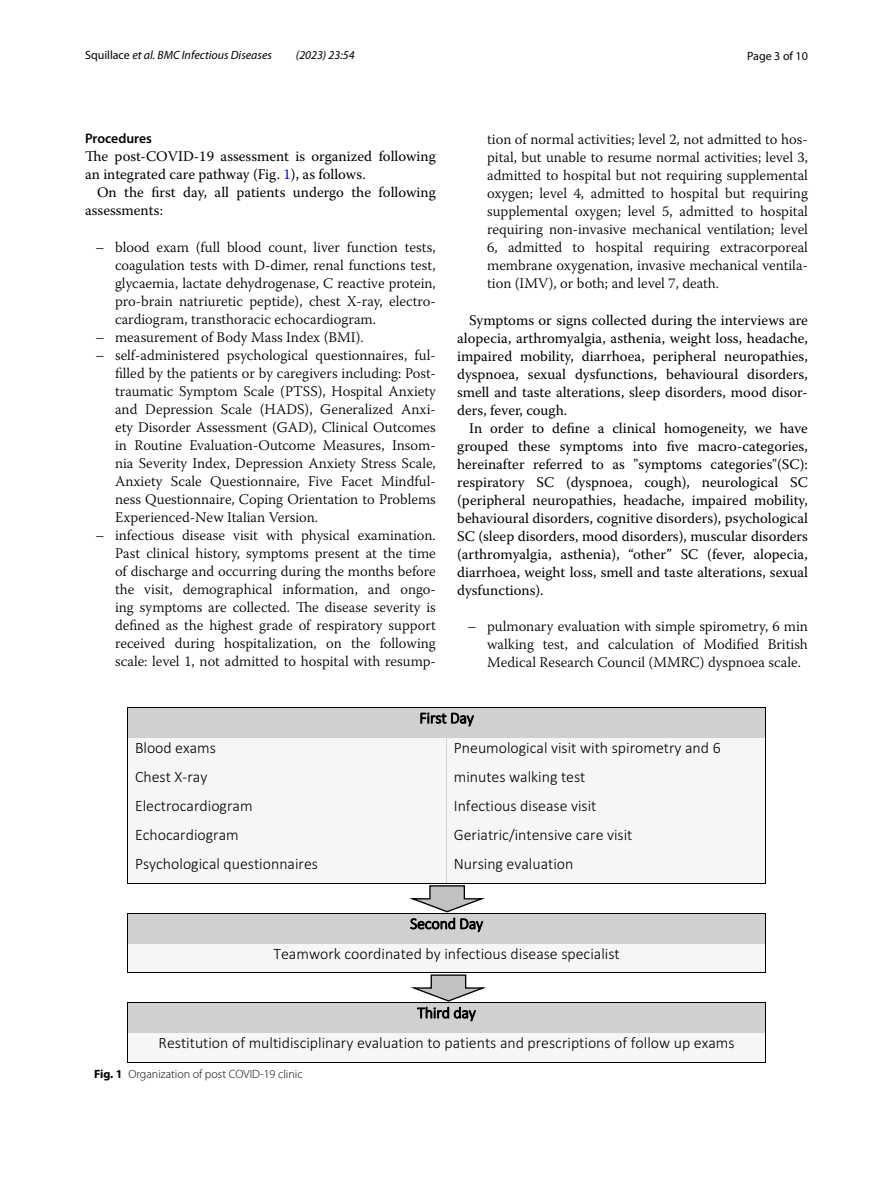
<style>
.page{position:relative;width:893px;height:1187px;background:#fff}
.page>*{position:absolute;margin:0;border:0;box-sizing:border-box;transform-origin:0 0}
.t1{font:300 15.9px/29.1px "Calibri";color:#000}
.t2{font:300 14.7px/18px "Warnock Pro";color:#000;text-align:justify}
.t3{font:14.7px/18px "Warnock Pro";color:#000}
.t4{font:600 13.8px "Myriad Pro";color:#000}
.t5{font:italic 12px "Myriad Pro";color:#000}
.t6{font:300 12px "Myriad Pro";color:#000}
.t7{font:12px "Myriad Pro";color:#000}
.s1{font-style:normal}
.s2{color:#00f}
.s3{font-weight:700}
</style>
<div class="page">
<div style="left:128px;top:708px;width:637px;height:29px;background:#cfd0d0"></div>
<hr style="left:128px;top:707px;width:637px;height:1px;background:#000">
<div style="left:128px;top:737px;width:318px;height:146px;background:#f5f6f6"></div>
<div style="left:447px;top:737px;width:318px;height:146px;background:#f5f6f6"></div>
<hr style="left:128px;top:737px;width:318px;height:1px;background:#cfd0d0">
<hr style="left:447px;top:737px;width:318px;height:1px;background:#cfd0d0">
<svg style="left:765px;top:707px;width:1px;height:30px"></svg>
<hr style="left:128px;top:737px;width:1px;height:146px;background:#000">
<hr style="left:446px;top:737px;width:1px;height:146px;background:#cfd0d0">
<hr style="left:765px;top:737px;width:1px;height:146px;background:#000">
<hr style="left:129px;top:883px;width:317px;height:1px;background:#000">
<hr style="left:447px;top:883px;width:318px;height:1px;background:#000">
<div style="left:128px;top:913px;width:637px;height:29px;background:#cfd0d0"></div>
<hr style="left:129px;top:912px;width:636px;height:1px;background:#000">
<div style="left:128px;top:943px;width:637px;height:29px;background:#f5f6f6"></div>
<hr style="left:128px;top:942px;width:637px;height:1px;background:#cfd0d0">
<hr style="left:129px;top:972px;width:636px;height:1px;background:#000">
<svg style="left:765px;top:913px;width:1px;height:60px"></svg>
<div style="left:135px;top:1002px;width:623px;height:29px;background:#cfd0d0"></div>
<hr style="left:129px;top:1002px;width:636px;height:1px;background:#000">
<div style="left:128px;top:1032px;width:637px;height:29px;background:#f5f6f6"></div>
<hr style="left:128px;top:1031px;width:637px;height:1px;background:#cfd0d0">
<svg style="left:128px;top:1002px;width:1px;height:31px"></svg>
<hr style="left:128px;top:1061px;width:637px;height:1px;background:#000">
<svg style="left:765px;top:1002px;width:1px;height:60px"></svg>
<svg style="left:412px;top:974px;width:75px;height:28px"></svg>
<svg style="left:411px;top:883px;width:78px;height:30px"></svg>
<p class="t5" style="left:85px;top:48px;width:188px"><span class="s1">Squillace</span> et al. BMC Infectious Diseases</p>
<p class="t5" style="left:296px;top:48px;width:60px">(2023) 23:54</p>
<p class="t7" style="left:747px;top:48px;width:62px">Page 3 of 10</p>
<p class="t4" style="left:85px;top:130px;width:68px">Procedures</p>
<p class="t3" style="left:85px;top:147px;width:352px">The post-COVID-19 assessment is organized following an integrated care pathway (Fig. <span class="s2">1</span>), as follows.</p>
<p class="t3" style="left:85px;top:183px;width:352px;text-indent:12px">On the first day, all patients undergo the following assessments:</p>
<p class="t2" style="left:115px;top:238px;width:322px;text-indent:-20px">– blood exam (full blood count, liver function tests, coagulation tests with D-dimer, renal functions test, glycaemia, lactate dehydrogenase, C reactive protein, pro-brain natriuretic peptide), chest X-ray, electro&shy;cardiogram, transthoracic echocardiogram.</p>
<p class="t2" style="left:96px;top:328px;width:270px">– measurement of Body Mass Index (BMI).</p>
<p class="t2" style="left:115px;top:346px;width:322px;text-indent:-20px">– self-administered psychological questionnaires, ful&shy;filled by the patients or by caregivers including: Post&shy;traumatic Symptom Scale (PTSS), Hospital Anxiety and Depression Scale (HADS), Generalized Anxi&shy;ety Disorder Assessment (GAD), Clinical Outcomes in Routine Evaluation-Outcome Measures, Insom&shy;nia Severity Index, Depression Anxiety Stress Scale, Anxiety Scale Questionnaire, Five Facet Mindful&shy;ness Questionnaire, Coping Orientation to Problems Experienced-New Italian Version.</p>
<p class="t2" style="left:115px;top:526px;width:322px;text-indent:-20px">– infectious disease visit with physical examination.<br>Past clinical history, symptoms present at the time of discharge and occurring during the months before the visit, demographical information, and ongo&shy;ing symptoms are collected. The disease severity is defined as the highest grade of respiratory support received during hospitalization, on the following scale: level 1, not admitted to hospital with resump-</p>
<p class="t2" style="left:487px;top:130px;width:322px">tion of normal activities; level 2, not admitted to hos&shy;pital, but unable to resume normal activities; level 3, admitted to hospital but not requiring supplemental oxygen; level 4, admitted to hospital but requiring supplemental oxygen; level 5, admitted to hospital requiring non-invasive mechanical ventilation; level 6, admitted to hospital requiring extracorporeal membrane oxygenation, invasive mechanical ventila&shy;tion (IMV), or both; and level 7, death.</p>
<p class="t3" style="left:457px;top:310px;width:352px;text-align:justify;text-indent:12px">Symptoms or signs collected during the interviews are alopecia, arthromyalgia, asthenia, weight loss, headache, impaired mobility, diarrhoea, peripheral neuropathies, dyspnoea, sexual dysfunctions, behavioural disorders, smell and taste alterations, sleep disorders, mood disor&shy;ders, fever, cough.</p>
<p class="t3" style="left:457px;top:418px;width:352px;text-align:justify;text-indent:12px">In order to define a clinical homogeneity, we have grouped these symptoms into five macro-categories, hereinafter referred to as "symptoms categories"(SC): respiratory SC (dyspnoea, cough), neurological SC (peripheral neuropathies, headache, impaired mobility, behavioural disorders, cognitive disorders), psychological SC (sleep disorders, mood disorders), muscular disorders (arthromyalgia, asthenia), “other” SC (fever, alopecia, diarrhoea, weight loss, smell and taste alterations, sexual dysfunctions).</p>
<p class="t2" style="left:487px;top:617px;width:322px;text-indent:-20px">– pulmonary evaluation with simple spirometry, 6 min walking test, and calculation of Modified British Medical Research Council (MMRC) dyspnoea scale.</p>
<p class="t1" style="left:419px;top:703px;width:56px">First Day</p>
<p class="t1" style="left:135px;top:733px;width:184px">Blood exams<br>Chest X-ray<br>Electrocardiogram<br>Echocardiogram<br>Psychological questionnaires</p>
<p class="t1" style="left:454px;top:733px;width:268px">Pneumological visit with spirometry and 6 minutes walking test<br>Infectious disease visit<br>Geriatric/intensive care visit<br>Nursing evaluation</p>
<p class="t1" style="left:273px;top:908px;width:348px;line-height:29.7px;text-align:center">Second Day<br>Teamwork coordinated by infectious disease specialist</p>
<p class="t1" style="left:159px;top:997px;width:577px;line-height:29.7px;text-align:center">Third day<br>Restitution of multidisciplinary evaluation to patients and prescriptions of follow up exams</p>
<p class="t6" style="left:94px;top:1066px;width:210px"><span class="s3">Fig. 1</span> Organization of post COVID-19 clinic</p>
</div>
